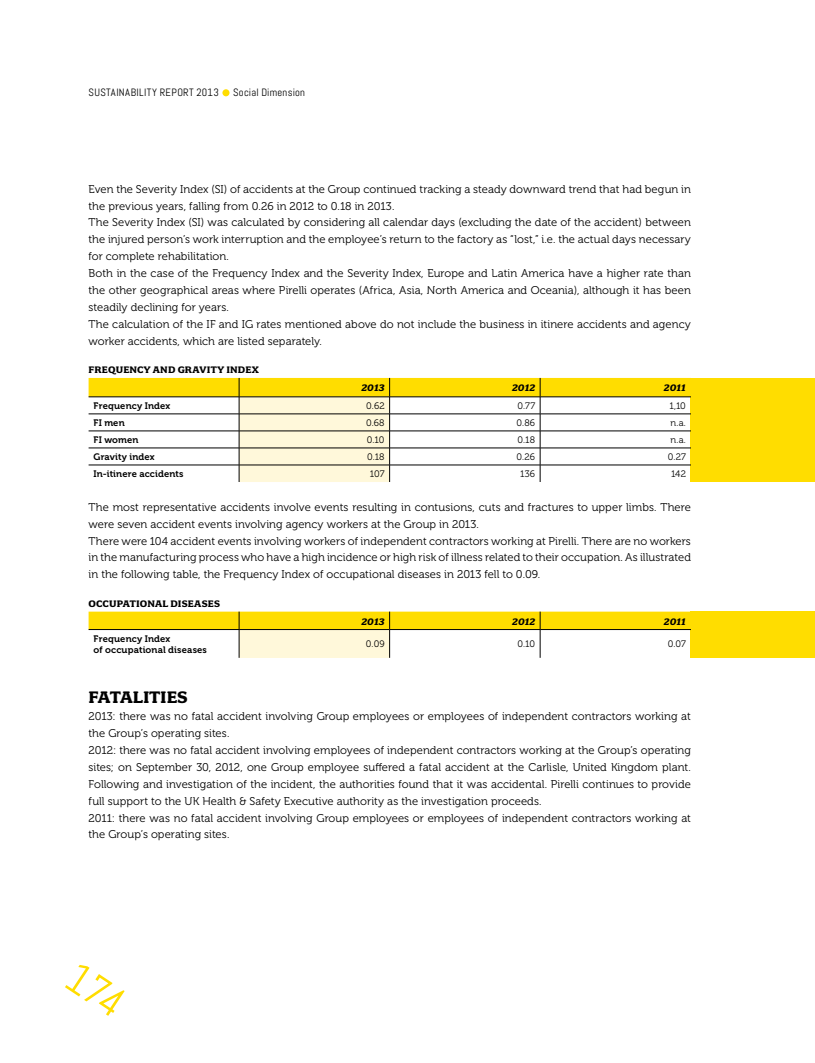
<style>
.page{position:relative;width:815px;height:1063px;background:#fff}
.page>*{position:absolute;margin:0;border:0;box-sizing:border-box;transform-origin:0 0}
.t1{font:700 18.75px "Fairplex Wide";color:#000}
.t2{font:11.25px/16.9px "Museo 300";letter-spacing:.005em;color:#000}
.t3{font:700 10.62px "Fairplex Wide";letter-spacing:.01em;color:#000}
.t4{font:10.62px "Abel";letter-spacing:.025em;color:#000}
.t5{font:italic 700 10.62px "Fairplex Wide";letter-spacing:.005em;color:#000}
.t6{font:9.38px/11.2px "Museo 700";letter-spacing:.015em;color:#000}
.t7{font:9.38px "Museo 300";color:#000}
</style>
<div class="page">
<div style="left:691px;top:378px;width:124px;height:103px;background:#fd0"></div>
<div style="left:691px;top:612px;width:124px;height:46px;background:#fd0"></div>
<div style="left:222px;top:89px;width:8px;height:7px;background:#fd0;border-radius:50%"></div>
<svg style="left:89px;top:378px;width:602px;height:104px"></svg>
<hr style="left:239px;top:397px;width:151px;height:1px;background:#000">
<hr style="left:390px;top:397px;width:150px;height:1px;background:#000">
<svg style="left:89px;top:612px;width:602px;height:46px"></svg>
<hr style="left:390px;top:629px;width:150px;height:1px;background:#000">
<hr style="left:540px;top:629px;width:151px;height:1px;background:#000">
<p class="t4" style="left:89px;top:86px;width:132px">SUSTAINABILITY REPORT 2013</p>
<p class="t4" style="left:233px;top:86px;width:74px">Social Dimension</p>
<p class="t2" style="left:89px;top:181px;width:604px">Even the Severity Index (SI) of accidents at the Group continued tracking a steady downward trend that had begun in the previous years, falling from 0.26 in 2012 to 0.18 in 2013.<br>The Severity Index (SI) was calculated by considering all calendar days (excluding the date of the accident) between the injured person’s work interruption and the employee’s return to the factory as “lost,” i.e. the actual days necessary for complete rehabilitation.<br>Both in the case of the Frequency Index and the Severity Index, Europe and Latin America have a higher rate than the other geographical areas where Pirelli operates (Africa, Asia, North America and Oceania), although it has been steadily declining for years.<br>The calculation of the IF and IG rates mentioned above do not include the business in itinere accidents and agency worker accidents, which are listed separately.</p>
<p class="t3" style="left:89px;top:364px;width:8px">FREQUENCY</p>
<p class="t3" style="left:153px;top:364px;width:54px">AND GRAVITY</p>
<p class="t3" style="left:226px;top:364px;width:8px">INDEX</p>
<p class="t5" style="left:361px;top:382px;width:25px">2013</p>
<p class="t5" style="left:512px;top:382px;width:24px">2012</p>
<p class="t5" style="left:664px;top:382px;width:23px">2011</p>
<p class="t6" style="left:94px;top:400px;width:78px">Frequency Index</p>
<p class="t7" style="left:366px;top:401px;width:20px">0.62</p>
<p class="t7" style="left:517px;top:401px;width:19px">0.77</p>
<p class="t7" style="left:669px;top:401px;width:18px">1,10</p>
<p class="t6" style="left:94px;top:417px;width:33px">FI men</p>
<p class="t7" style="left:366px;top:418px;width:20px">0.68</p>
<p class="t7" style="left:517px;top:418px;width:20px">0.86</p>
<p class="t7" style="left:670px;top:418px;width:17px">n.a.</p>
<p class="t6" style="left:94px;top:434px;width:47px">FI women</p>
<p class="t7" style="left:367px;top:435px;width:19px">0.10</p>
<p class="t7" style="left:518px;top:435px;width:19px">0.18</p>
<p class="t7" style="left:670px;top:435px;width:17px">n.a.</p>
<p class="t6" style="left:94px;top:451px;width:63px">Gravity index</p>
<p class="t7" style="left:367px;top:452px;width:19px">0.18</p>
<p class="t7" style="left:516px;top:452px;width:20px">0.26</p>
<p class="t7" style="left:668px;top:452px;width:20px">0.27</p>
<p class="t6" style="left:94px;top:468px;width:91px">In-itinere accidents</p>
<p class="t7" style="left:370px;top:469px;width:16px">107</p>
<p class="t7" style="left:520px;top:469px;width:16px">136</p>
<p class="t7" style="left:671px;top:469px;width:16px">142</p>
<p class="t2" style="left:89px;top:499px;width:604px">The most representative accidents involve events resulting in contusions, cuts and fractures to upper limbs. There were seven accident events involving agency workers at the Group in 2013.<br>There were 104 accident events involving workers of independent contractors working at Pirelli. There are no workers in the manufacturing process who have a high incidence or high risk of illness related to their occupation. As illustrated in the following table, the Frequency Index of occupational diseases in 2013 fell to 0.09.</p>
<p class="t3" style="left:89px;top:597px;width:133px">OCCUPATIONAL DISEASES</p>
<p class="t5" style="left:361px;top:615px;width:25px">2013</p>
<p class="t5" style="left:512px;top:615px;width:24px">2012</p>
<p class="t5" style="left:664px;top:615px;width:23px">2011</p>
<p class="t6" style="left:94px;top:633px;width:115px">Frequency Index<br>of occupational diseases</p>
<p class="t7" style="left:366px;top:639px;width:20px">0.09</p>
<p class="t7" style="left:517px;top:639px;width:19px">0.10</p>
<p class="t7" style="left:668px;top:639px;width:20px">0.07</p>
<h1 class="t1" style="left:89px;top:687px;width:101px">FATALITIES</h1>
<p class="t2" style="left:89px;top:708px;width:604px">2013: there was no fatal accident involving Group employees or employees of independent contractors working at the Group’s operating sites.<br>2012: there was no fatal accident involving employees of independent contractors working at the Group’s operating sites; on September 30, 2012, one Group employee suffered a fatal accident at the Carlisle, United Kingdom plant.<br>Following and investigation of the incident, the authorities found that it was accidental. Pirelli continues to provide full support to the UK Health &amp; Safety Executive authority as the investigation proceeds.<br>2011: there was no fatal accident involving Group employees or employees of independent contractors working at the Group’s operating sites.</p>
</div>
